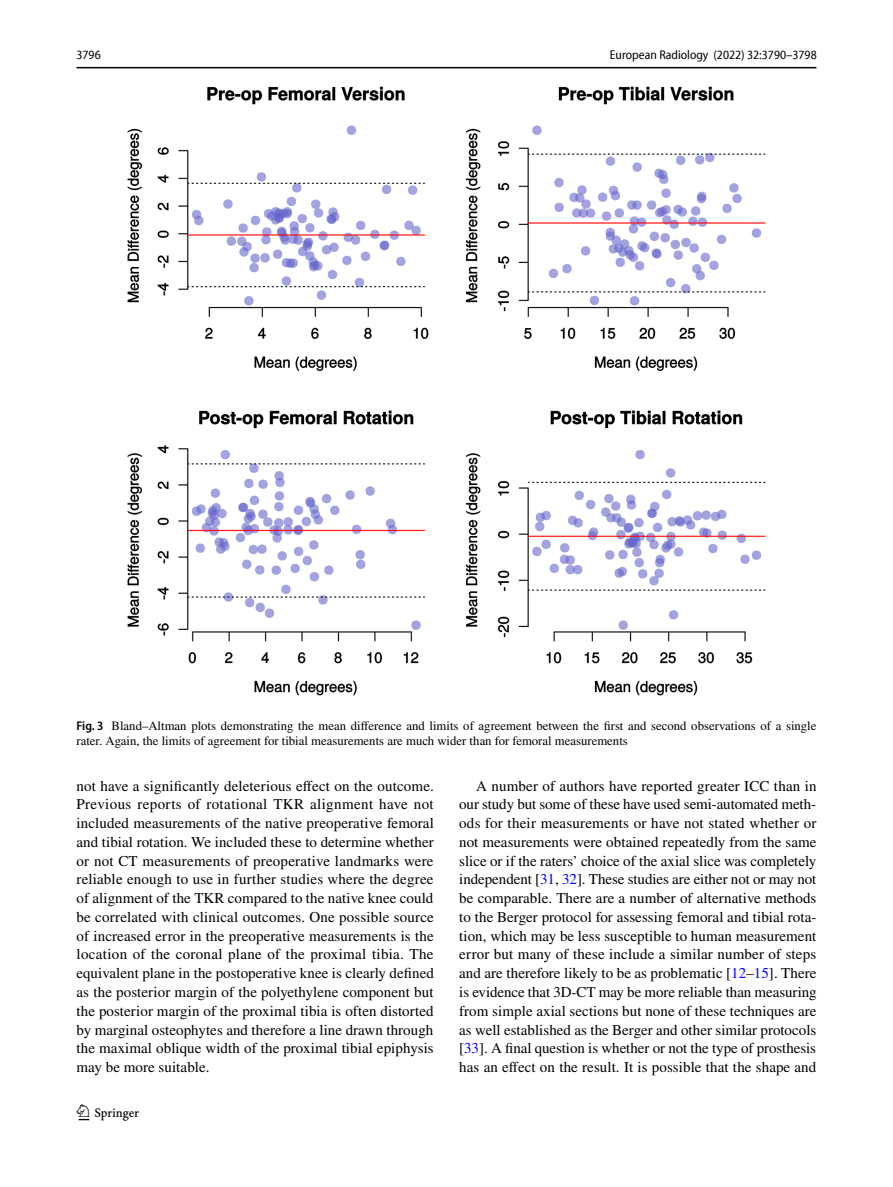
<style>
.page{position:relative;width:893px;height:1187px;background:#fff}
.page>*{position:absolute;margin:0;border:0;box-sizing:border-box;transform-origin:0 0}
.t1{font:22.5px "Springnew Regular 2";color:#000}
.t2{font:15px/18.8px "STIX";letter-spacing:.005em;color:#000;text-align:justify}
.t3{font:12.75px/15px "STIX";color:#000}
.t4{font:semi-condensed 12.75px "Myriad Pro Unic";color:#000}
.s1{font-family:"Myriad Pro";font-weight:600;font-stretch:semi-condensed}
.s2{color:#00f}
</style>
<div class="page">
<hr style="left:77px;top:67px;width:739px;height:1px;background:#000">
<img style="left:128px;top:87px;width:637px;height:608px">
<p class="t4" style="left:77px;top:50px;width:26px">3796</p>
<p class="t4" style="left:610px;top:50px;width:208px">European Radiology (2022) 32:3790–3798</p>
<p class="t3" style="left:77px;top:719px;width:741px"><span class="s1">Fig. 3</span> Bland–Altman plots demonstrating the mean difference and limits of agreement between the first and second observations of a single rater. Again, the limits of agreement for tibial measurements are much wider than for femoral measurements</p>
<p class="t2" style="left:77px;top:777px;width:359px">not have a significantly deleterious effect on the outcome.<br>Previous reports of rotational TKR alignment have not included measurements of the native preoperative femoral and tibial rotation. We included these to determine whether or not CT measurements of preoperative landmarks were reliable enough to use in further studies where the degree of alignment of the TKR compared to the native knee could be correlated with clinical outcomes. One possible source of increased error in the preoperative measurements is the location of the coronal plane of the proximal tibia. The equivalent plane in the postoperative knee is clearly defined as the posterior margin of the polyethylene component but the posterior margin of the proximal tibia is often distorted by marginal osteophytes and therefore a line drawn through the maximal oblique width of the proximal tibial epiphysis may be more suitable.</p>
<p class="t2" style="left:459px;top:777px;width:359px;text-indent:17px">A number of authors have reported greater ICC than in our study but some of these have used semi-automated meth&shy;ods for their measurements or have not stated whether or not measurements were obtained repeatedly from the same slice or if the raters’ choice of the axial slice was completely independent [<span class="s2">31</span>, <span class="s2">32</span>]. These studies are either not or may not be comparable. There are a number of alternative methods to the Berger protocol for assessing femoral and tibial rota&shy;tion, which may be less susceptible to human measurement error but many of these include a similar number of steps and are therefore likely to be as problematic [<span class="s2">12</span>–<span class="s2">15</span>]. There is evidence that 3D-CT may be more reliable than measuring from simple axial sections but none of these techniques are as well established as the Berger and other similar protocols [<span class="s2">33</span>]. A final question is whether or not the type of prosthesis has an effect on the result. It is possible that the shape and</p>
<h1 class="t1" style="left:79px;top:1104px;width:62px">1 3</h1>
</div>
